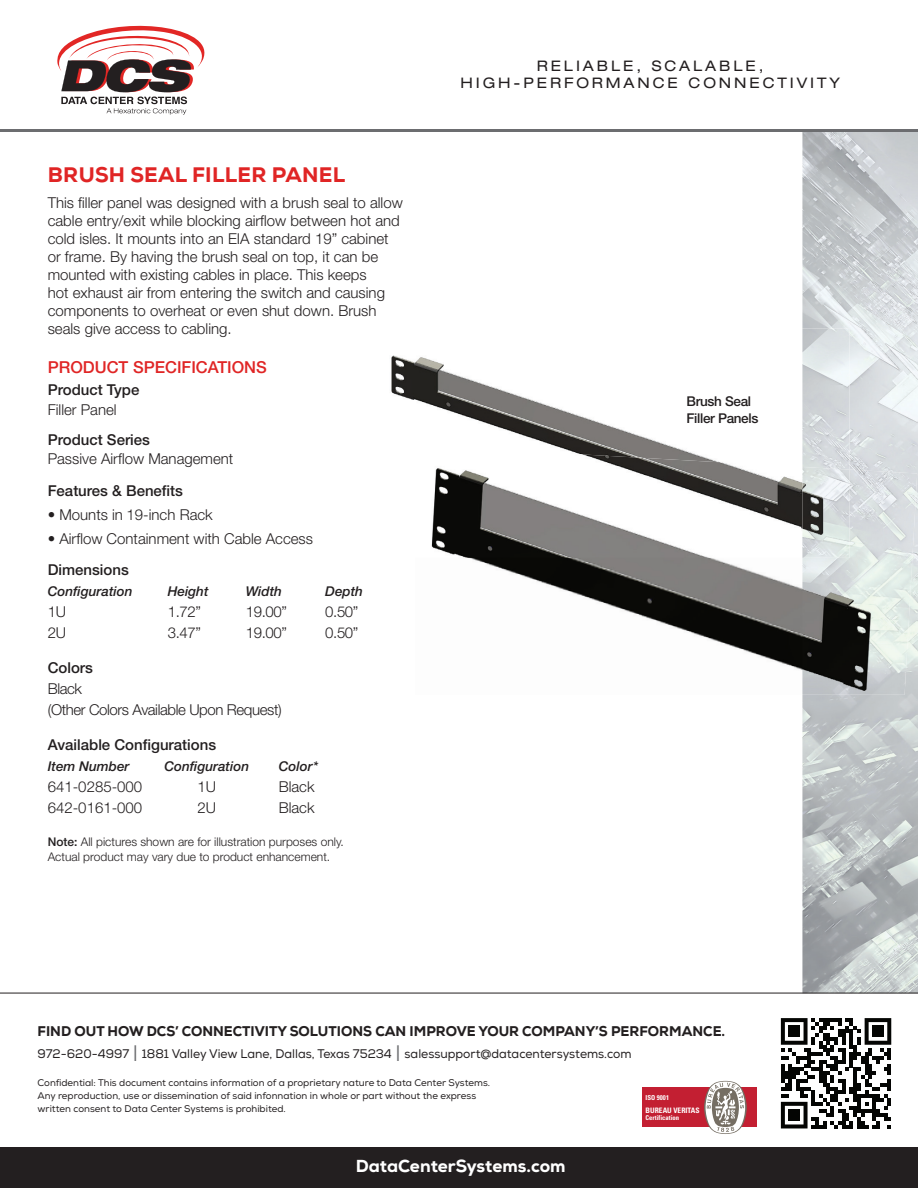
<style>
.page{position:relative;width:918px;height:1188px;background:#fff}
.page>*{position:absolute;margin:0;border:0;box-sizing:border-box;transform-origin:0 0}
.t1{font:800 21px "Nexa";letter-spacing:.015em;color:#e02525}
.t2{font:800 17.4px "Nexa";color:#fff}
.t3{font:500 16.5px "Helvetica Neue";color:#e02525}
.t4{font:300 15px/18px "Helvetica Neue";color:#231f20}
.t5{font:500 15px "Helvetica Neue";color:#231f20}
.t6{font:300 15px/21px "Helvetica Neue";letter-spacing:-.025em;color:#231f20}
.t7{font:expanded 14.55px/17.4px "Helvetica Neue";letter-spacing:.2em;color:#231f20;text-align:center}
.t8{font:800 14.1px "Nexa";color:#231f20}
.t9{font:italic 500 13.5px "Helvetica Neue";color:#231f20}
.t10{font:500 13.5px/16.5px "Helvetica Neue";letter-spacing:-.025em;color:#231f20}
.t11{font:12.45px "Nexa";color:#231f20}
.t12{font:300 12px/15px "Helvetica Neue";color:#231f20}
.t13{font:9.6px/12.9px "Nexa";color:#231f20}
.t14{font:700 condensed 7.5px "Univers";color:#fff}
.t15{font:700 condensed 6.75px "Univers";color:#fff}
.t16{font:700 condensed 6.6px "Univers";color:#fff}
.s1{font-weight:500}
.s2{font-family:"Helvetica";font-weight:300;font-size:21.9px;color:#6c6d70}
</style>
<div class="page">
<img style="left:802px;top:132px;width:116px;height:861px">
<svg style="left:57px;top:25px;width:148px;height:90px"></svg>
<hr style="left:0;top:130px;width:918px;height:2px;background:#6c6d70">
<div style="left:0;top:1148px;width:918px;height:40px;background:#231f20"></div>
<hr style="left:0;top:993px;width:918px;height:1px;background:#231f20">
<svg style="left:781px;top:1018px;width:110px;height:110px"></svg>
<div style="left:789px;top:1026px;width:11px;height:11px;background:#040503"></div>
<div style="left:872px;top:1026px;width:12px;height:11px;background:#040503"></div>
<div style="left:789px;top:1109px;width:11px;height:12px;background:#040503"></div>
<div style="left:642px;top:1088px;width:114px;height:39px;background:#c31f32"></div>
<svg style="left:704px;top:1081px;width:43px;height:53px"></svg>
<img style="left:391px;top:355px;width:276px;height:90px">
<img style="left:802px;top:328px;width:48px;height:139px">
<img style="left:431px;top:445px;width:371px;height:225px">
<img style="left:802px;top:470px;width:115px;height:225px">
<img style="left:802px;top:467px;width:48px;height:91px">
<h1 class="t1" style="left:48px;top:161px;width:299px">BRUSH SEAL FILLER PANEL</h1>
<p class="t4" style="left:48px;top:193px;width:357px">This filler panel was designed with a brush seal to allow cable entry/exit while blocking airflow between hot and cold isles. It mounts into an EIA standard 19” cabinet or frame. By having the brush seal on top, it can be mounted with existing cables in place. This keeps<br>hot exhaust air from entering the switch and causing components to overheat or even shut down. Brush seals give access to cabling.</p>
<p class="t3" style="left:48px;top:357px;width:221px">PRODUCT SPECIFICATIONS</p>
<p class="t5" style="left:48px;top:381px;width:93px">Product Type</p>
<p class="t4" style="left:48px;top:400px;width:70px">Filler Panel</p>
<p class="t5" style="left:48px;top:430px;width:104px">Product Series</p>
<p class="t4" style="left:48px;top:450px;width:187px">Passive Airflow Management</p>
<p class="t5" style="left:48px;top:481px;width:137px">Features &amp; Benefits</p>
<p class="t4" style="left:48px;top:505px;width:166px">• Mounts in 19-inch Rack</p>
<p class="t4" style="left:48px;top:529px;width:267px">• Airflow Containment with Cable Access</p>
<p class="t5" style="left:48px;top:561px;width:83px">Dimensions</p>
<p class="t9" style="left:48px;top:584px;width:86px">Configuration</p>
<p class="t9" style="left:168px;top:584px;width:42px">Height</p>
<p class="t9" style="left:246px;top:584px;width:38px">Width</p>
<p class="t9" style="left:325px;top:584px;width:39px">Depth</p>
<p class="t4" style="left:48px;top:603px;width:20px">1U</p>
<p class="t4" style="left:168px;top:603px;width:35px">1.72”</p>
<p class="t4" style="left:246px;top:603px;width:43px">19.00”</p>
<p class="t4" style="left:325px;top:603px;width:35px">0.50”</p>
<p class="t4" style="left:48px;top:624px;width:20px">2U</p>
<p class="t4" style="left:168px;top:624px;width:35px">3.47”</p>
<p class="t4" style="left:246px;top:624px;width:43px">19.00”</p>
<p class="t4" style="left:325px;top:624px;width:35px">0.50”</p>
<p class="t5" style="left:48px;top:659px;width:47px">Colors</p>
<p class="t6" style="left:48px;top:678px;width:236px">Black<br>(Other Colors Available Upon Request)</p>
<p class="t5" style="left:48px;top:736px;width:170px">Available Configurations</p>
<p class="t9" style="left:48px;top:759px;width:83px">Item Number</p>
<p class="t9" style="left:164px;top:759px;width:86px">Configuration</p>
<p class="t9" style="left:279px;top:759px;width:41px">Color*</p>
<p class="t4" style="left:48px;top:778px;width:96px">641-0285-000</p>
<p class="t4" style="left:197px;top:778px;width:20px">1U</p>
<p class="t4" style="left:279px;top:778px;width:37px">Black</p>
<p class="t4" style="left:48px;top:799px;width:96px">642-0161-000</p>
<p class="t4" style="left:197px;top:799px;width:20px">2U</p>
<p class="t4" style="left:279px;top:799px;width:37px">Black</p>
<p class="t12" style="left:48px;top:834px;width:298px"><span class="s1">Note:</span> All pictures shown are for illustration purposes only.<br>Actual product may vary due to product enhancement.</p>
<p class="t7" style="left:460px;top:57px;width:381px">RELIABLE, SCALABLE,<br>HIGH-PERFORMANCE CONNECTIVITY</p>
<p class="t10" style="left:687px;top:393px;width:73px">Brush Seal<br>Filler Panels</p>
<p class="t8" style="left:38px;top:1022px;width:689px">FIND OUT HOW DCS’ CONNECTIVITY SOLUTIONS CAN IMPROVE YOUR COMPANY’S PERFORMANCE.</p>
<p class="t11" style="left:38px;top:1046px;width:596px">972-620-4997 <span class="s2">I</span> 1881 Valley View Lane, Dallas, Texas 75234 <span class="s2">I</span> salessupport@datacentersystems.com</p>
<p class="t13" style="left:38px;top:1077px;width:454px">Confidential: This document contains information of a proprietary nature to Data Center Systems.<br>Any reproduction, use or dissemination of said infonnation in whole or part without the express written consent to Data Center Systems is prohibited.</p>
<p class="t15" style="left:646px;top:1093px;width:25px">ISO 9001</p>
<p class="t14" style="left:646px;top:1106px;width:56px">BUREAU VERITAS</p>
<p class="t16" style="left:646px;top:1114px;width:35px">Certification</p>
<p class="t2" style="left:356px;top:1155px;width:211px">DataCenterSystems.com</p>
</div>
